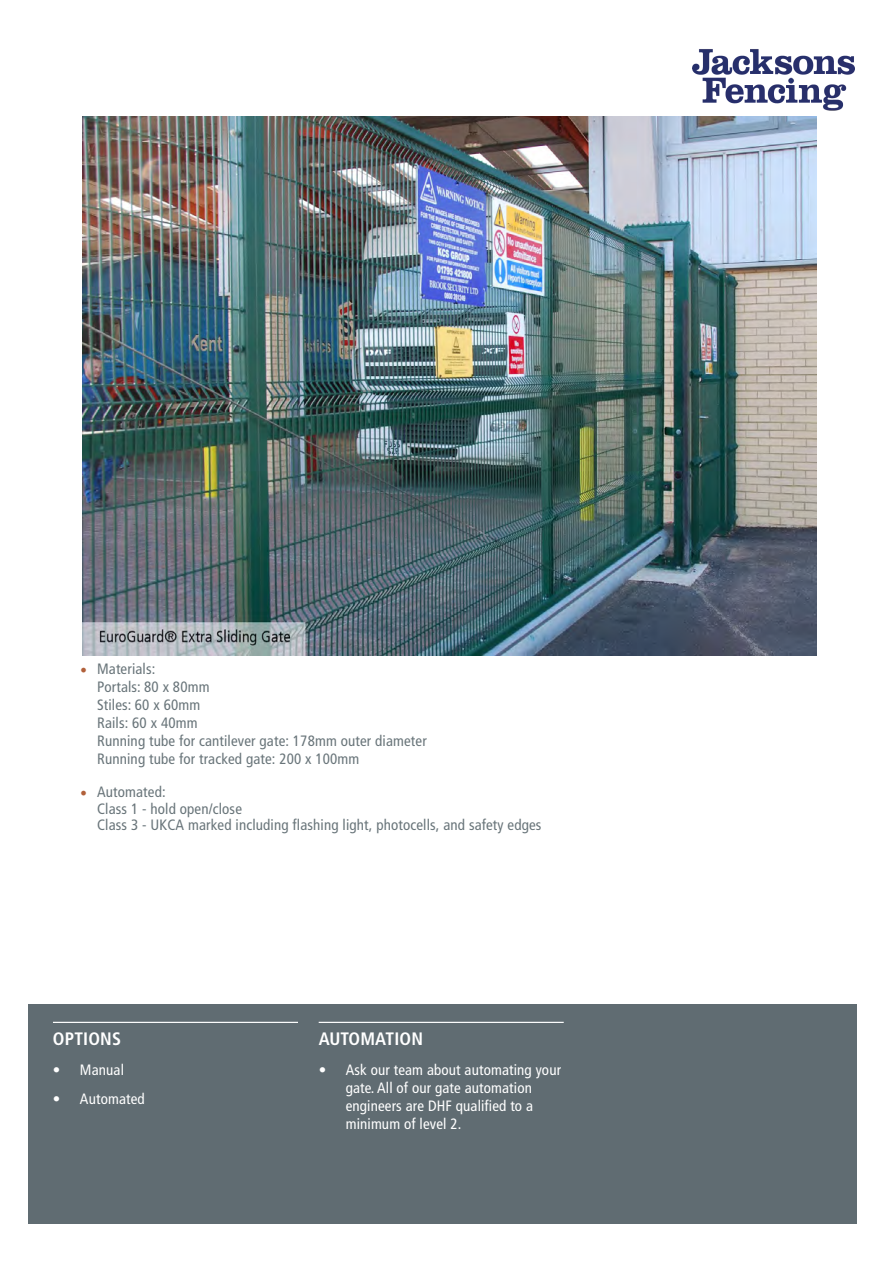
<style>
.page{position:relative;width:893px;height:1263px;background:#fff}
.page>*{position:absolute;margin:0;border:0;box-sizing:border-box;transform-origin:0 0}
.t1{font:700 condensed 18px "Frutiger LT Std";letter-spacing:.01em;color:#fff}
.t2{font:condensed 15px/18px "Frutiger LT Std";letter-spacing:.01em;color:#69757a}
.t3{font:condensed 15px/18px "Frutiger LT Std";letter-spacing:.01em;color:#fff}
.s1{font-family:"Minion Pro";font-stretch:normal;font-size:18px;color:#b1603a}
.s2{font-weight:300}
</style>
<div class="page">
<img style="left:693px;top:49px;width:161px;height:62px">
<div style="left:28px;top:1005px;width:828px;height:219px;background:#606c72"></div>
<hr style="left:53px;top:1022px;width:245px;height:1px;background:#fff">
<hr style="left:319px;top:1022px;width:245px;height:1px;background:#fff">
<img style="left:82px;top:117px;width:734px;height:539px">
<p class="t2" style="left:97px;top:659px;width:331px;text-indent:-17px"><span class="s1">•</span> Materials:<br>Portals: 80 x 80mm<br>Stiles: 60 x 60mm<br>Rails: 60 x 40mm<br>Running tube for cantilever gate: 178mm outer diameter<br>Running tube for tracked gate: 200 x 100mm</p>
<p class="t2" style="left:97px;top:784px;width:446px;line-height:16.5px;text-indent:-17px"><span class="s1">•</span> Automated:<br>Class 1 - hold open/close<br>Class 3 - UKCA marked including flashing light, photocells, and safety edges</p>
<p class="t1" style="left:53px;top:1028px;width:70px">OPTIONS</p>
<p class="t3" style="left:53px;top:1060px;width:73px"><span class="s2">•</span> Manual</p>
<p class="t3" style="left:53px;top:1090px;width:93px"><span class="s2">•</span> Automated</p>
<p class="t1" style="left:319px;top:1028px;width:106px">AUTOMATION</p>
<p class="t3" style="left:346px;top:1060px;width:217px;text-indent:-27px"><span class="s2">•</span> Ask our team about automating your gate. All of our gate automation engineers are DHF qualified to a minimum of level 2.</p>
</div>
